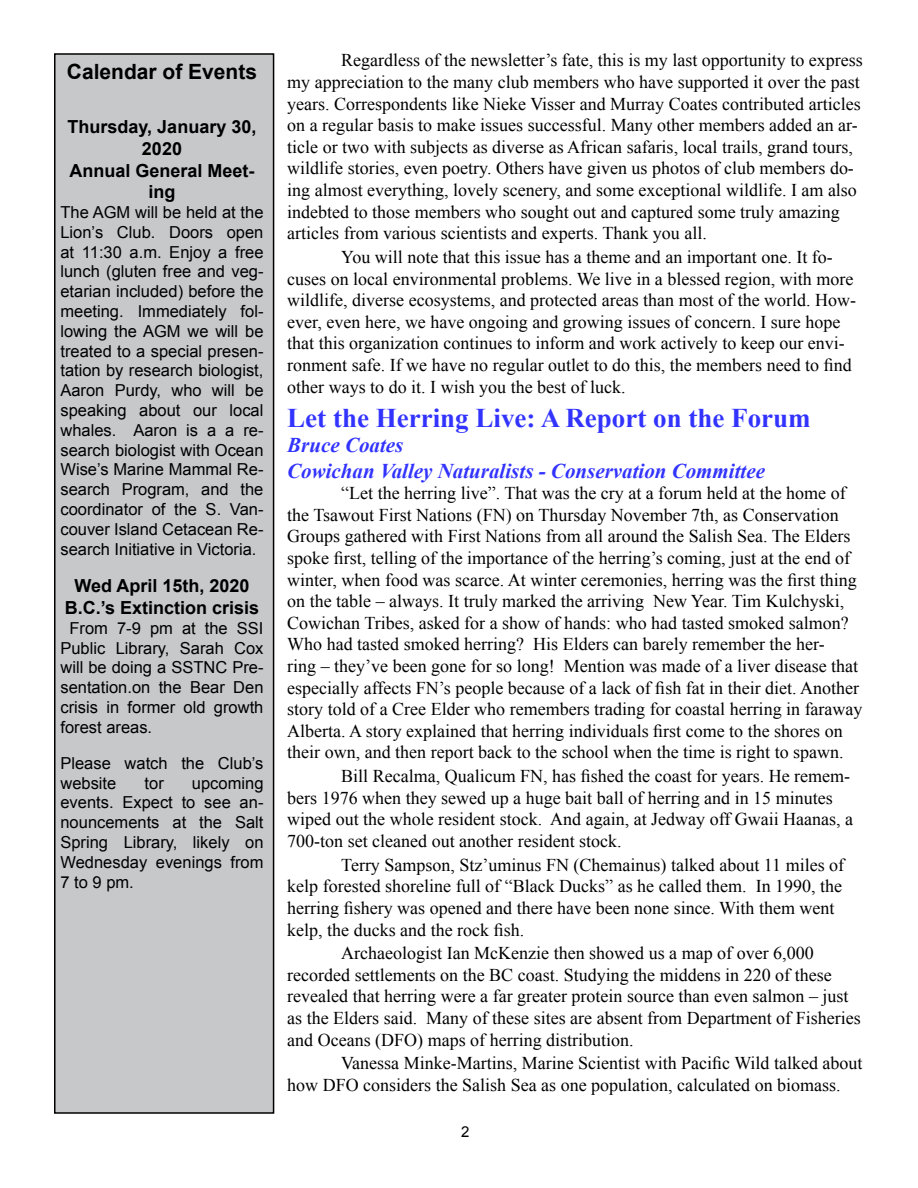
<style>
.page{position:relative;width:918px;height:1188px;background:#fff}
.page>*{position:absolute;margin:0;border:0;box-sizing:border-box;transform-origin:0 0}
.t1{font:700 27px "Times New Roman";color:#3233ff}
.t2{font:italic 700 21px/25.2px "Times New Roman";color:#3233ff}
.t3{font:700 21px "Arial";color:#000}
.t4{font:18px/21.6px "Times New Roman";color:#000}
.t5{font:700 18px/21.6px "Arial";color:#000;text-align:center}
.t6{font:16.5px/19.8px "Arial";color:#000;text-align:justify}
.t7{font:15px "Arial";color:#000}
</style>
<div class="page">
<div style="left:54px;top:53px;width:220px;height:1061px;background:#c6c8ca;border:2px solid #000"></div>
<p class="t3" style="left:67px;top:58px;width:192px">Calendar of Events</p>
<p class="t5" style="left:68px;top:117px;width:190px">Thursday, January 30,<br>2020<br>Annual General Meet&shy;ing</p>
<p class="t6" style="left:60px;top:202px;width:205px">The AGM will be held at the Lion’s Club. Doors open at 11:30 a.m. Enjoy a free lunch (gluten free and veg&shy;etarian included) before the meeting. Immediately fol&shy;lowing the AGM we will be treated to a special presen&shy;tation by research biologist, Aaron Purdy, who will be speaking about our local whales. Aaron is a a re&shy;search biologist with Ocean Wise’s Marine Mammal Re&shy;search Program, and the coordinator of the S. Van&shy;couver Island Cetacean Re&shy;search Initiative in Victoria.</p>
<p class="t5" style="left:65px;top:576px;width:196px">Wed April 15th, 2020<br>B.C.’s Extinction crisis</p>
<p class="t6" style="left:60px;top:618px;width:205px;text-indent:9px">From 7-9 pm at the SSI Public Library, Sarah Cox will be doing a SSTNC Pre&shy;sentation.on the Bear Den crisis in former old growth forest areas.</p>
<p class="t6" style="left:60px;top:753px;width:205px">Please watch the Club’s website</p>
<p class="t6" style="left:60px;top:773px;width:205px;text-indent:132px">upcoming events. Expect to see an&shy;nouncements at the Salt Spring Library, likely on Wednesday evenings from 7 to 9 pm.</p>
<p class="t6" style="left:145px;top:773px;width:21px">tor</p>
<p class="t4" style="left:287px;top:49px;width:577px;text-indent:54px">Regardless of the newsletter’s fate, this is my last opportunity to express my appreciation to the many club members who have supported it over the past years. Correspondents like Nieke Visser and Murray Coates contributed articles on a regular basis to make issues successful. Many other members added an ar&shy;ticle or two with subjects as diverse as African safaris, local trails, grand tours, wildlife stories, even poetry. Others have given us photos of club members do&shy;ing almost everything, lovely scenery, and some exceptional wildlife. I am also indebted to those members who sought out and captured some truly amazing articles from various scientists and experts. Thank you all.</p>
<p class="t4" style="left:287px;top:246px;width:570px;text-indent:54px">You will note that this issue has a theme and an important one. It fo&shy;cuses on local environmental problems. We live in a blessed region, with more wildlife, diverse ecosystems, and protected areas than most of the world. How&shy;ever, even here, we have ongoing and growing issues of concern. I sure hope that this organization continues to inform and work actively to keep our envi&shy;ronment safe. If we have no regular outlet to do this, the members need to find other ways to do it. I wish you the best of luck.</p>
<h1 class="t1" style="left:287px;top:399px;width:525px">Let the Herring Live: A Report on the Forum</h1>
<p class="t2" style="left:287px;top:432px;width:479px">Bruce Coates<br>Cowichan Valley Naturalists - Conservation Committee</p>
<p class="t4" style="left:287px;top:482px;width:577px;text-indent:54px">“Let the herring live”. That was the cry at a forum held at the home of the Tsawout First Nations (FN) on Thursday November 7th, as Conservation Groups gathered with First Nations from all around the Salish Sea. The Elders spoke first, telling of the importance of the herring’s coming, just at the end of winter, when food was scarce. At winter ceremonies, herring was the first thing on the table – always. It truly marked the arriving New Year. Tim Kulchyski, Cowichan Tribes, asked for a show of hands: who had tasted smoked salmon?<br>Who had tasted smoked herring? His Elders can barely remember the her-<br>ring – they’ve been gone for so long! Mention was made of a liver disease that especially affects FN’s people because of a lack of fish fat in their diet. Another story told of a Cree Elder who remembers trading for coastal herring in faraway Alberta. A story explained that herring individuals first come to the shores on their own, and then report back to the school when the time is right to spawn.</p>
<p class="t4" style="left:287px;top:765px;width:568px;text-indent:54px">Bill Recalma, Qualicum FN, has fished the coast for years. He remem&shy;bers 1976 when they sewed up a huge bait ball of herring and in 15 minutes wiped out the whole resident stock. And again, at Jedway off Gwaii Haanas, a 700-ton set cleaned out another resident stock.</p>
<p class="t4" style="left:287px;top:854px;width:559px;text-indent:54px">Terry Sampson, Stz’uminus FN (Chemainus) talked about 11 miles of kelp forested shoreline full of “Black Ducks” as he called them. In 1990, the herring fishery was opened and there have been none since. With them went kelp, the ducks and the rock fish.</p>
<p class="t4" style="left:287px;top:942px;width:575px;text-indent:54px">Archaeologist Ian McKenzie then showed us a map of over 6,000 recorded settlements on the BC coast. Studying the middens in 220 of these revealed that herring were a far greater protein source than even salmon – just as the Elders said. Many of these sites are absent from Department of Fisheries and Oceans (DFO) maps of herring distribution.</p>
<p class="t4" style="left:287px;top:1052px;width:577px;text-indent:54px">Vanessa Minke-Martins, Marine Scientist with Pacific Wild talked about how DFO considers the Salish Sea as one population, calculated on biomass.</p>
<p class="t7" style="left:461px;top:1122px;width:10px">2</p>
</div>
